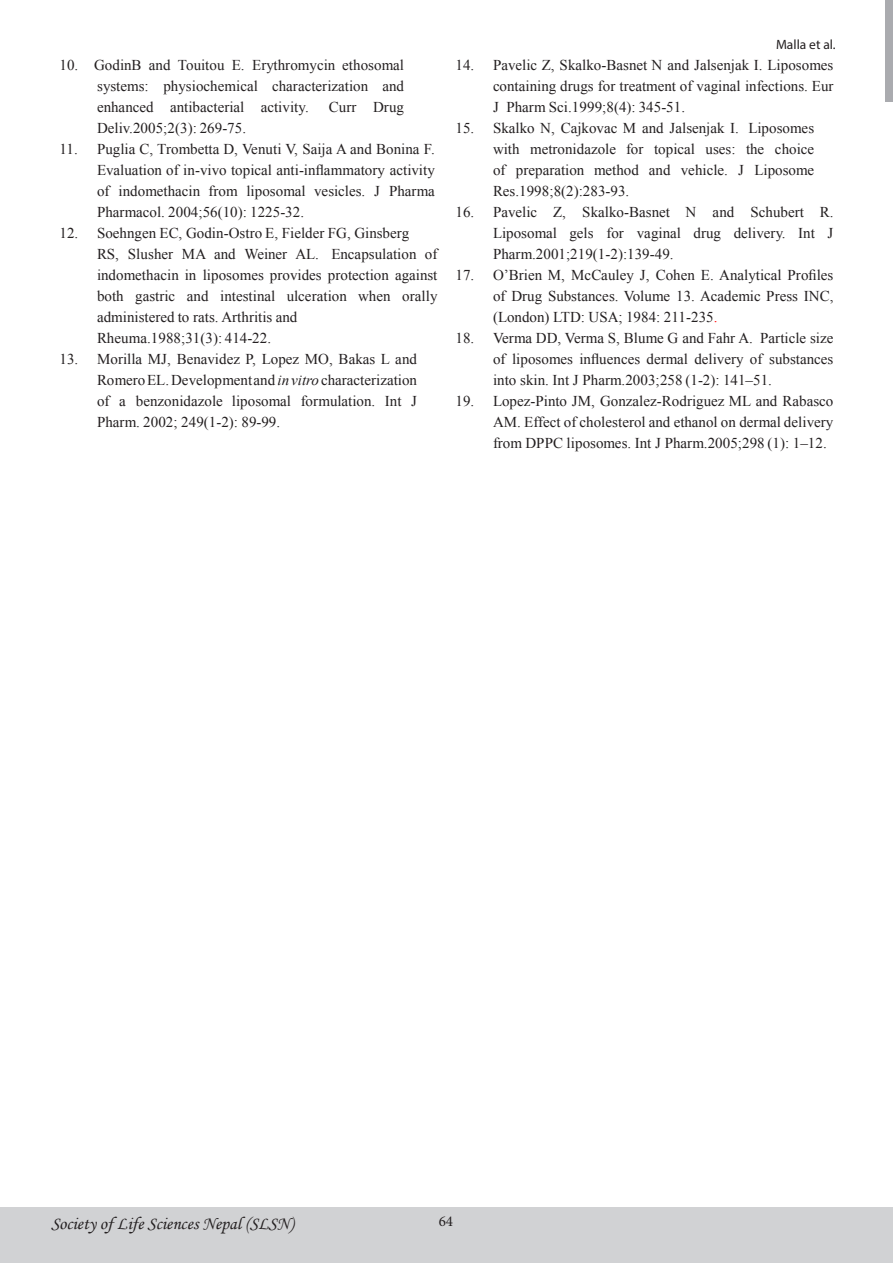
<style>
.page{position:relative;width:893px;height:1263px;background:#fff}
.page>*{position:absolute;margin:0;border:0;box-sizing:border-box;transform-origin:0 0}
.t1{font:18px "Monotype Corsiva";color:#231f20}
.t2{font:15px/21px "Times New Roman";color:#231f20;text-align:justify}
.t3{font:15px "Minion Pro";color:#231f20}
.t4{font:13.5px "Myriad Pro";color:#231f20}
.s1{font-style:italic}
.s2{color:#f00}
</style>
<div class="page">
<div style="left:0;top:1208px;width:892px;height:55px;background:#d1d2d4"></div>
<div style="left:885px;top:0;width:8px;height:101px;background:#aaabaf"></div>
<p class="t2" style="left:97px;top:54px;width:308px;text-indent:-37px">10. GodinB and Touitou E. Erythromycin ethosomal systems: physiochemical characterization and enhanced antibacterial activity.</p>
<p class="t2" style="left:329px;top:96px;width:77px">Curr Drug</p>
<p class="t2" style="left:97px;top:117px;width:151px">Deliv.2005;2(3): 269-75.</p>
<p class="t2" style="left:97px;top:138px;width:339px;text-indent:-37px">11. Puglia C, Trombetta D, Venuti V, Saija A and Bonina F.<br>Evaluation of in-vivo topical anti-inflammatory activity of indomethacin from liposomal vesicles. J Pharma Pharmacol. 2004;56(10): 1225-32.</p>
<p class="t2" style="left:60px;top:222px;width:351px">12. Soehngen EC, Godin-Ostro E, Fielder FG, Ginsberg</p>
<p class="t2" style="left:97px;top:243px;width:342px">RS, Slusher MA and Weiner AL. Encapsulation of indomethacin in liposomes provides protection against both gastric and intestinal ulceration when orally administered to rats. Arthritis and</p>
<p class="t2" style="left:97px;top:327px;width:176px">Rheuma.1988;31(3): 414-22.</p>
<p class="t2" style="left:97px;top:348px;width:322px;text-indent:-37px">13. Morilla MJ, Benavidez P, Lopez MO, Bakas L and Romero EL. Development and <span class="s1">in vitro</span> characterization of a benzonidazole liposomal formulation. Int J Pharm. 2002; 249(1-2): 89-99.</p>
<p class="t4" style="left:776px;top:37px;width:61px">Malla et al.</p>
<p class="t2" style="left:493px;top:54px;width:342px;text-indent:-38px">14. Pavelic Z, Skalko-Basnet N and Jalsenjak I. Liposomes containing drugs for treatment of vaginal infections. Eur J Pharm Sci.1999;8(4): 345-51.</p>
<p class="t2" style="left:493px;top:117px;width:323px;text-indent:-38px">15. Skalko N, Cajkovac M and Jalsenjak I. Liposomes with metronidazole for topical uses: the choice of preparation method and vehicle. J Liposome Res.1998;8(2):283-93.</p>
<p class="t2" style="left:493px;top:201px;width:342px;text-indent:-38px">16. Pavelic Z, Skalko-Basnet N and Schubert R.<br>Liposomal gels for vaginal drug delivery. Int J Pharm.2001;219(1-2):139-49.</p>
<p class="t2" style="left:493px;top:264px;width:342px;text-indent:-38px">17. O’Brien M, McCauley J, Cohen E. Analytical Profiles of Drug Substances. Volume 13. Academic Press INC, (London) LTD: USA; 1984: 211-235<span class="s2">.</span></p>
<p class="t2" style="left:493px;top:327px;width:342px;text-indent:-38px">18. Verma DD, Verma S, Blume G and Fahr A. Particle size of liposomes influences dermal delivery of substances into skin. Int J Pharm.2003;258 (1-2): 141–51.</p>
<p class="t2" style="left:493px;top:390px;width:342px;text-indent:-38px">19. Lopez-Pinto JM, Gonzalez-Rodriguez ML and Rabasco AM. Effect of cholesterol and ethanol on dermal delivery from DPPC liposomes. Int J Pharm.2005;298 (1): 1–12.</p>
<p class="t1" style="left:51px;top:1212px;width:244px">Society of Life Sciences Nepal (SLSN)</p>
<p class="t3" style="left:439px;top:1211px;width:16px">64</p>
</div>
